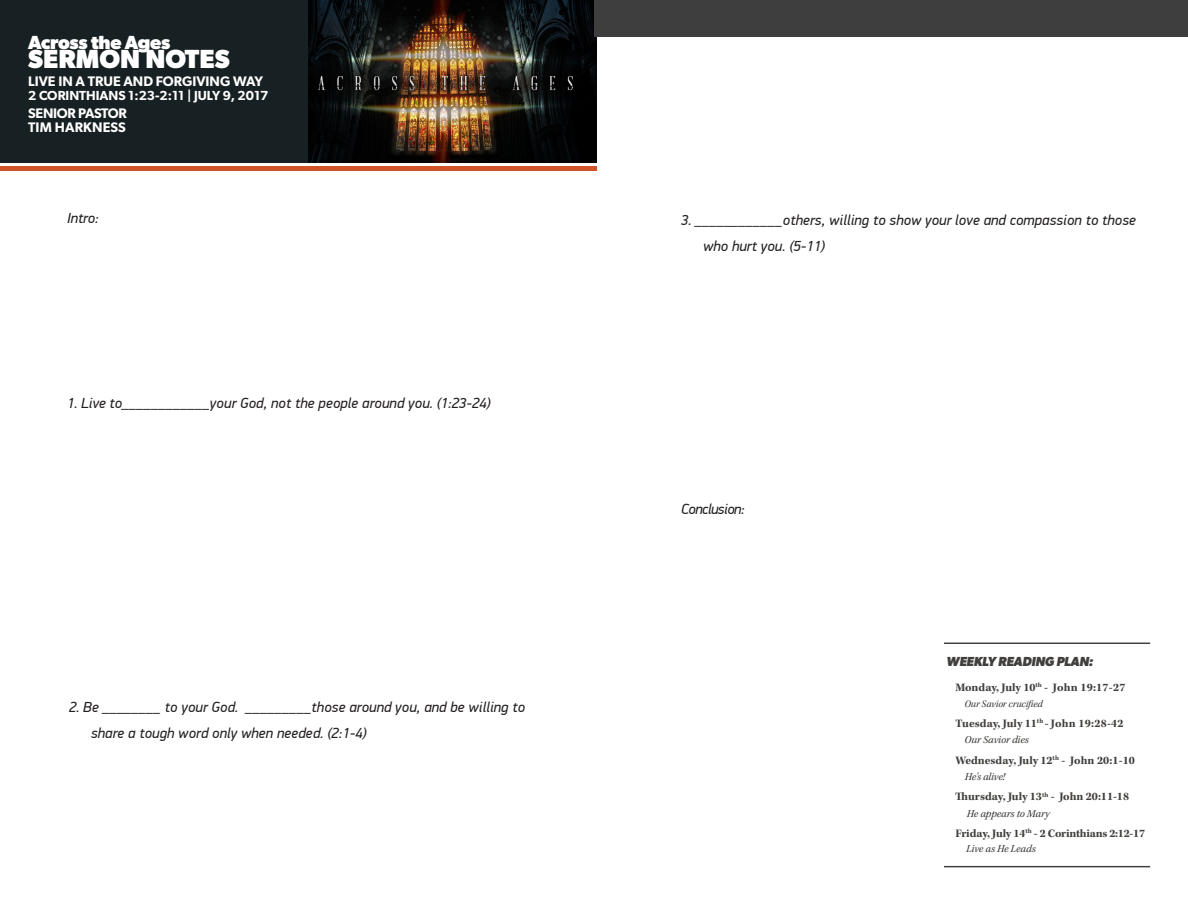
<style>
.page{position:relative;width:1188px;height:918px;background:#fff}
.page>*{position:absolute;margin:0;border:0;box-sizing:border-box;transform-origin:0 0}
.t1{font:700 26.25px "Gibson";color:#fff}
.t2{font:700 19.05px "Gibson";letter-spacing:-.01em;color:#fff}
.t3{font:italic 14.7px/26.4px "PF Din Display Pro";letter-spacing:.01em;color:#231f20}
.t4{font:italic 14.7px "PF Din Display Pro";letter-spacing:-.03em;color:#231f20}
.t5{font:600 13.95px "Gibson";color:#fff}
.t6{font:600 13.95px/14.7px "Gibson";letter-spacing:-.02em;color:#fff}
.t7{font:600 13.2px "Gibson";color:#fff}
.t8{font:italic 700 13.2px "Gibson";letter-spacing:-.015em;color:#413f3c}
.t9{font:700 11.7px "Kepler Std";color:#413f3c}
.t10{font:700 11.7px "Kepler Std";letter-spacing:-.02em;color:#413f3c}
.t11{font:italic 10.95px "Kepler Std";letter-spacing:-.015em;color:#413f3c}
.t12{font:italic 10.2px "Kepler Std";letter-spacing:-.015em;color:#413f3c}
</style>
<div class="page">
<div style="left:0;top:0;width:596px;height:163px;background:#172022"></div>
<img style="left:308px;top:0;width:288px;height:162px">
<div style="left:0;top:166px;width:596px;height:5px;background:#cf542a"></div>
<hr style="left:944px;top:643px;width:206px;height:1px;background:#413f3c">
<hr style="left:944px;top:866px;width:206px;height:1px;background:#413f3c">
<div style="left:595px;top:0;width:593px;height:37px;background:#3e3e3f"></div>
<p class="t2" style="left:28px;top:31px;width:144px">Across the Ages</p>
<p class="t1" style="left:28px;top:44px;width:203px">SERMON NOTES</p>
<p class="t5" style="left:28px;top:72px;width:236px">LIVE IN A TRUE AND FORGIVING WAY</p>
<p class="t7" style="left:28px;top:88px;width:242px">2 CORINTHIANS 1:23-2:11 | JULY 9, 2017</p>
<p class="t6" style="left:28px;top:105px;width:100px">SENIOR PASTOR<br>TIM HARKNESS</p>
<p class="t3" style="left:67px;top:205px;width:33px">Intro:</p>
<p class="t3" style="left:67px;top:389px;width:426px">1. Live to____________your God, not the people around you. (1:23-24)</p>
<p class="t3" style="left:91px;top:694px;width:435px;text-indent:-22px">2. Be ________ to your God. _________those around you, and be willing to share a tough word only when needed. (2:1-4)</p>
<p class="t3" style="left:703px;top:207px;width:435px;text-indent:-22px">3. ____________others, willing to show your love and compassion to those who hurt you. (5-11)</p>
<p class="t4" style="left:681px;top:500px;width:65px">Conclusion:</p>
<p class="t8" style="left:947px;top:653px;width:148px">WEEKLY READING PLAN:</p>
<p class="t9" style="left:955px;top:680px;width:171px">Monday, July 10<sup>th</sup> - John 19:17-27</p>
<p class="t12" style="left:964px;top:698px;width:80px">Our Savior crucified</p>
<p class="t9" style="left:956px;top:717px;width:169px">Tuesday, July 11<sup>th</sup> - John 19:28-42</p>
<p class="t11" style="left:965px;top:734px;width:66px">Our Savior dies</p>
<p class="t9" style="left:955px;top:754px;width:181px">Wednesday, July 12<sup>th</sup> - John 20:1-10</p>
<p class="t11" style="left:965px;top:770px;width:42px">He’s alive!</p>
<p class="t9" style="left:955px;top:790px;width:175px">Thursday, July 13<sup>th</sup> - John 20:11-18</p>
<p class="t11" style="left:967px;top:807px;width:85px">He appears to Mary</p>
<p class="t10" style="left:955px;top:827px;width:191px">Friday, July 14<sup>th</sup> - 2 Corinthians 2:12-17</p>
<p class="t11" style="left:966px;top:842px;width:71px">Live as He Leads</p>
</div>
